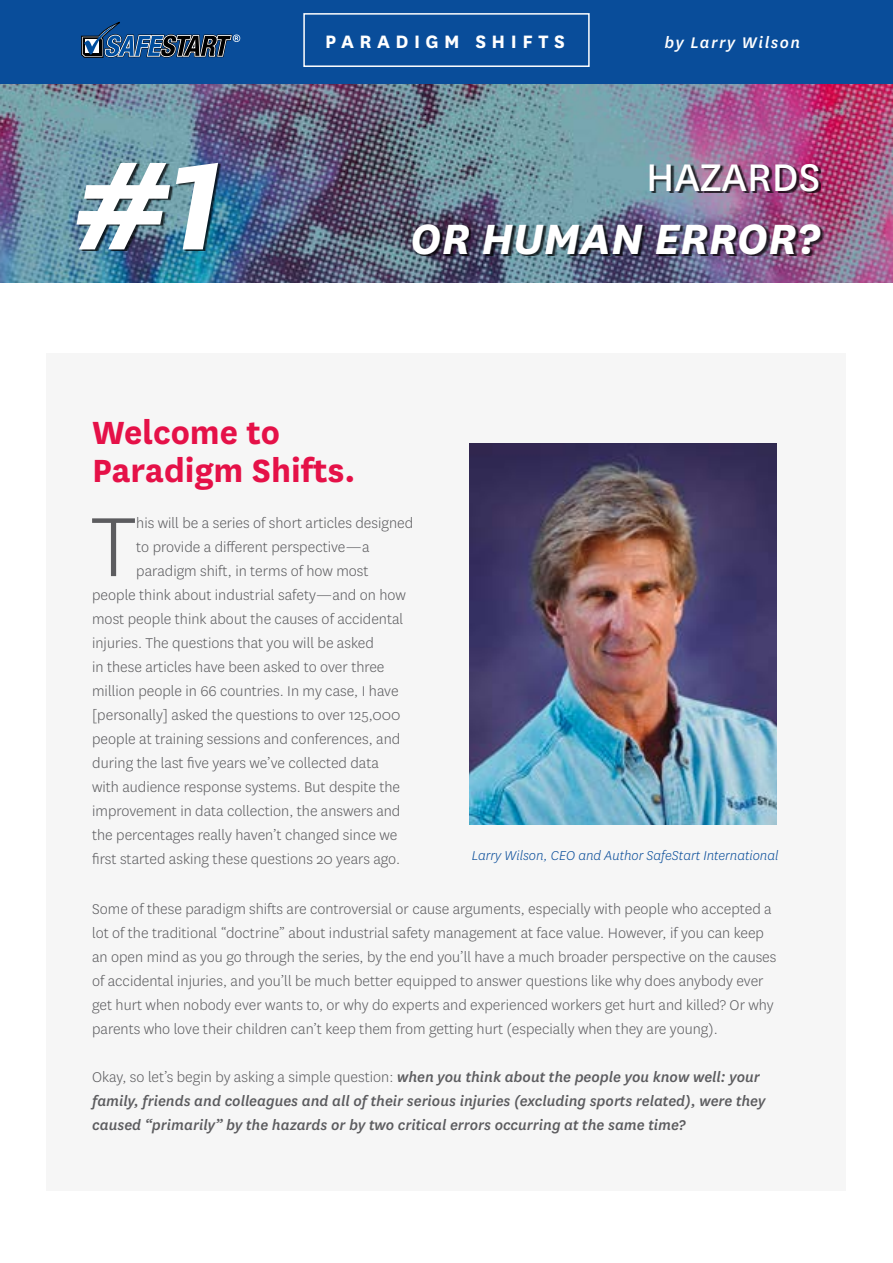
<style>
.page{position:relative;width:893px;height:1263px;background:#fff}
.page>*{position:absolute;margin:0;border:0;box-sizing:border-box;transform-origin:0 0}
.t1{font:italic 700 147px "National";color:#fff}
.t2{font:300 97.95px "National";color:#5c5c5f}
.t3{font:italic 700 49.5px "National";color:#fff}
.t4{font:45px "National";color:#fff}
.t5{font:700 37.5px/37.5px "National";color:#e51148}
.t6{font:700 21px "National";letter-spacing:.26em;color:#fff}
.t7{font:italic 500 18px "National";letter-spacing:.08em;color:#fff}
.t8{font:300 16.5px/24px "National";color:#5c5c5f}
.t9{font:italic 500 16.5px/24px "National";color:#5c5c5f}
.t10{font:italic 300 15px "National";color:#094d9a}
.s1{font-weight:300;font-style:normal}
</style>
<div class="page">
<div style="left:47px;top:353px;width:799px;height:838px;background:#f6f6f6"></div>
<img style="left:0;top:84px;width:893px;height:199px">
<div style="left:0;top:0;width:893px;height:84px;background:#094d9a"></div>
<div style="left:303px;top:13px;width:287px;height:54px;border:2px solid #fff"></div>
<svg style="left:81px;top:22px;width:159px;height:36px"></svg>
<img style="left:470px;top:444px;width:307px;height:380px">
<div style="left:79px;top:164px;width:141px;height:87px;background:#000;opacity:.75"></div>
<div style="left:651px;top:165px;width:170px;height:28px;background:#000;opacity:.75"></div>
<div style="left:414px;top:226px;width:409px;height:30px;background:#000;opacity:.75"></div>
<p class="t6" style="left:325px;top:27px;width:241px">PARADIGM SHIFTS</p>
<p class="t7" style="left:664px;top:31px;width:137px">by Larry Wilson</p>
<h1 class="t1" style="left:72px;top:103px;width:151px">#1</h1>
<h3 class="t4" style="left:646px;top:147px;width:175px">HAZARDS</h3>
<h3 class="t3" style="left:410px;top:204px;width:412px">OR HUMAN ERROR?</h3>
<h3 class="t5" style="left:92px;top:411px;width:265px">Welcome to<br>Paradigm Shifts.</h3>
<h2 class="t2" style="left:91px;top:485px;width:47px">T</h2>
<p class="t8" style="left:136px;top:511px;width:278px">his will be a series of short articles designed</p>
<p class="t8" style="left:136px;top:535px;width:235px">to provide a different perspective—a</p>
<p class="t8" style="left:136px;top:559px;width:234px">paradigm shift, in terms of how most</p>
<p class="t8" style="left:92px;top:583px;width:315px">people think about industrial safety—and on how</p>
<p class="t8" style="left:92px;top:607px;width:313px">most people think about the causes of accidental</p>
<p class="t8" style="left:92px;top:631px;width:283px">injuries. The questions that you will be asked</p>
<p class="t8" style="left:92px;top:655px;width:294px">in these articles have been asked to over three</p>
<p class="t8" style="left:92px;top:679px;width:308px">million people in 66 countries. In my case, I have</p>
<p class="t8" style="left:92px;top:703px;width:310px">[personally] asked the questions to over 125,000</p>
<p class="t8" style="left:92px;top:727px;width:310px">people at training sessions and conferences, and</p>
<p class="t8" style="left:92px;top:751px;width:288px">during the last five years we’ve collected data</p>
<p class="t8" style="left:92px;top:775px;width:310px">with audience response systems. But despite the</p>
<p class="t8" style="left:92px;top:799px;width:310px">improvement in data collection, the answers and</p>
<p class="t8" style="left:92px;top:823px;width:307px">the percentages really haven’t changed since we</p>
<p class="t8" style="left:92px;top:847px;width:309px">first started asking these questions 20 years ago.</p>
<p class="t8" style="left:92px;top:897px;width:686px">Some of these paradigm shifts are controversial or cause arguments, especially with people who accepted a lot of the traditional “doctrine” about industrial safety management at face value. However, if you can keep an open mind as you go through the series, by the end you’ll have a much broader perspective on the causes of accidental injuries, and you’ll be much better equipped to answer questions like why does anybody ever get hurt when nobody ever wants to, or why do experts and experienced workers get hurt and killed? Or why parents who love their children can’t keep them from getting hurt (especially when they are young).</p>
<p class="t9" style="left:92px;top:1064px;width:675px"><span class="s1">Okay, so let’s begin by asking a simple question:</span> when you think about the people you know well: your family, friends and colleagues and all of their serious injuries (excluding sports related), were they caused “primarily” by the hazards or by two critical errors occurring at the same time?</p>
<p class="t10" style="left:472px;top:846px;width:308px">Larry Wilson, CEO and Author SafeStart International</p>
</div>
